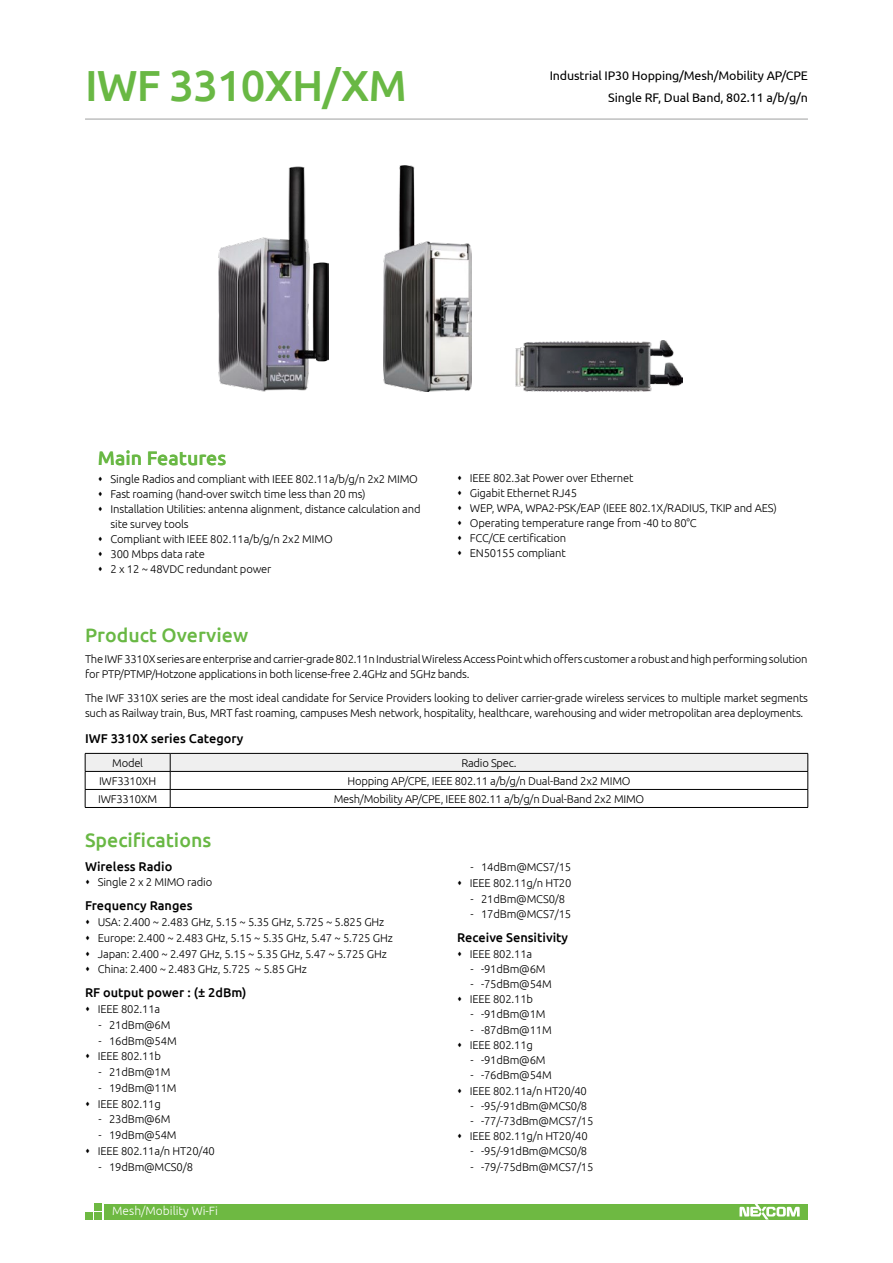
<style>
.page{position:relative;width:893px;height:1263px;background:#fff}
.page>*{position:absolute;margin:0;border:0;box-sizing:border-box;transform-origin:0 0}
.t1{font:500 43.5px "Ubuntu";letter-spacing:-.02em;color:#69b844}
.t2{font:500 19.5px "Ubuntu";color:#69b844}
.t3{font:500 12.75px "Ubuntu";color:#000}
.t4{font:12.45px/22.5px "Ubuntu";letter-spacing:-.01em;color:#000;text-align:right}
.t5{font:300 12px "Ubuntu";color:#fff}
.t6{font:300 11.25px/15px "Ubuntu";letter-spacing:-.015em;color:#000}
</style>
<div class="page">
<div style="left:104px;top:1204px;width:704px;height:15px;background:#6eb942"></div>
<div style="left:94px;top:1203px;width:7px;height:7px;background:#6eb942"></div>
<div style="left:94px;top:1213px;width:7px;height:7px;background:#6eb942"></div>
<div style="left:85px;top:1213px;width:7px;height:7px;background:#6eb942"></div>
<svg style="left:739px;top:1204px;width:61px;height:15px"></svg>
<hr style="left:85px;top:119px;width:723px;height:1px;background:#9e9f9f">
<hr style="left:85px;top:807px;width:85px;height:1px;background:#000">
<svg style="left:85px;top:753px;width:724px;height:54px"></svg>
<hr style="left:170px;top:789px;width:638px;height:1px;background:#000">
<hr style="left:170px;top:807px;width:638px;height:1px;background:#000">
<img style="left:218px;top:166px;width:111px;height:225px">
<img style="left:383px;top:165px;width:88px;height:226px">
<img style="left:515px;top:340px;width:167px;height:51px">
<h1 class="t1" style="left:85px;top:58px;width:323px">IWF 3310XH/XM</h1>
<h2 class="t2" style="left:98px;top:446px;width:130px">Main Features</h2>
<p class="t4" style="left:550px;top:63px;width:260px">Industrial IP30 Hopping/Mesh/Mobility AP/CPE<br>Single RF, Dual Band, 802.11 a/b/g/n</p>
<p class="t6" style="left:111px;top:471px;width:312px">Single Radios and compliant with IEEE 802.11a/b/g/n 2x2 MIMO Fast roaming (hand-over switch time less than 20 ms)<br>Installation Utilities: antenna alignment, distance calculation and site survey tools<br>Compliant with IEEE 802.11a/b/g/n 2x2 MIMO<br>300 Mbps data rate<br>2 x 12 ~ 48VDC redundant power</p>
<p class="t6" style="left:470px;top:471px;width:309px">IEEE 802.3at Power over Ethernet<br>Gigabit Ethernet RJ45<br>WEP, WPA, WPA2-PSK/EAP (IEEE 802.1X/RADIUS, TKIP and AES)<br>Operating temperature range from -40 to 80°C<br>FCC/CE certification<br>EN50155 compliant</p>
<h2 class="t2" style="left:85px;top:622px;width:165px">Product Overview</h2>
<p class="t6" style="left:85px;top:651px;width:724px">The IWF 3310X series are enterprise and carrier-grade 802.11n Industrial Wireless Access Point which offers customer a robust and high performing solution for PTP/PTMP/Hotzone applications in both license-free 2.4GHz and 5GHz bands.</p>
<p class="t6" style="left:85px;top:690px;width:724px">The IWF 3310X series are the most ideal candidate for Service Providers looking to deliver carrier-grade wireless services to multiple market segments such as Railway train, Bus, MRT fast roaming, campuses Mesh network, hospitality, healthcare, warehousing and wider metropolitan area deployments.</p>
<p class="t3" style="left:85px;top:730px;width:160px">IWF 3310X series Category</p>
<p class="t6" style="left:112px;top:755px;width:32px">Model</p>
<p class="t6" style="left:461px;top:755px;width:57px">Radio Spec.</p>
<p class="t6" style="left:99px;top:773px;width:59px">IWF3310XH</p>
<p class="t6" style="left:347px;top:773px;width:285px">Hopping AP/CPE, IEEE 802.11 a/b/g/n Dual-Band 2x2 MIMO</p>
<p class="t6" style="left:98px;top:791px;width:61px">IWF3310XM</p>
<p class="t6" style="left:334px;top:791px;width:312px">Mesh/Mobility AP/CPE, IEEE 802.11 a/b/g/n Dual-Band 2x2 MIMO</p>
<h2 class="t2" style="left:85px;top:827px;width:128px">Specifications</h2>
<p class="t3" style="left:85px;top:858px;width:89px">Wireless Radio</p>
<p class="t6" style="left:98px;top:874px;width:116px">Single 2 x 2 MIMO radio</p>
<p class="t3" style="left:85px;top:898px;width:109px">Frequency Ranges</p>
<p class="t6" style="left:98px;top:914px;width:296px;line-height:15.8px">USA: 2.400 ~ 2.483 GHz, 5.15 ~ 5.35 GHz, 5.725 ~ 5.825 GHz Europe: 2.400 ~ 2.483 GHz, 5.15 ~ 5.35 GHz, 5.47 ~ 5.725 GHz Japan: 2.400 ~ 2.497 GHz, 5.15 ~ 5.35 GHz, 5.47 ~ 5.725 GHz China: 2.400 ~ 2.483 GHz, 5.725 ~ 5.85 GHz</p>
<p class="t3" style="left:85px;top:985px;width:163px">RF output power : (± 2dBm)</p>
<p class="t6" style="left:98px;top:1001px;width:64px">IEEE 802.11a</p>
<p class="t6" style="left:99px;top:1017px;width:74px">- 21dBm@6M</p>
<p class="t6" style="left:98px;top:1032px;width:80px;line-height:15.8px">- 16dBm@54M<br>IEEE 802.11b</p>
<p class="t6" style="left:99px;top:1064px;width:74px">- 21dBm@1M</p>
<p class="t6" style="left:98px;top:1079px;width:80px;line-height:15.8px">- 19dBm@11M<br>IEEE 802.11g</p>
<p class="t6" style="left:99px;top:1111px;width:74px">- 23dBm@6M</p>
<p class="t6" style="left:98px;top:1127px;width:119px;line-height:15.8px">- 19dBm@54M<br>IEEE 802.11a/n HT20/40</p>
<p class="t6" style="left:99px;top:1159px;width:96px">- 19dBm@MCS0/8</p>
<p class="t5" style="left:112px;top:1203px;width:107px">Mesh/Mobility Wi-Fi</p>
<p class="t6" style="left:470px;top:859px;width:103px;line-height:15.8px">- 14dBm@MCS7/15<br>IEEE 802.11g/n HT20</p>
<p class="t6" style="left:471px;top:891px;width:96px">- 21dBm@MCS0/8</p>
<p class="t6" style="left:471px;top:906px;width:102px">- 17dBm@MCS7/15</p>
<p class="t3" style="left:457px;top:930px;width:113px">Receive Sensitivity</p>
<p class="t6" style="left:470px;top:946px;width:64px">IEEE 802.11a</p>
<p class="t6" style="left:471px;top:961px;width:77px">- -91dBm@6M</p>
<p class="t6" style="left:470px;top:976px;width:83px">- -75dBm@54M<br>IEEE 802.11b</p>
<p class="t6" style="left:471px;top:1007px;width:77px">- -91dBm@1M</p>
<p class="t6" style="left:470px;top:1022px;width:83px">- -87dBm@11M<br>IEEE 802.11g</p>
<p class="t6" style="left:471px;top:1052px;width:77px">- -91dBm@6M</p>
<p class="t6" style="left:470px;top:1067px;width:119px">- -76dBm@54M<br>IEEE 802.11a/n HT20/40</p>
<p class="t6" style="left:471px;top:1098px;width:118px">- -95/-91dBm@MCS0/8</p>
<p class="t6" style="left:470px;top:1113px;width:125px">- -77/-73dBm@MCS7/15<br>IEEE 802.11g/n HT20/40</p>
<p class="t6" style="left:471px;top:1144px;width:118px">- -95/-91dBm@MCS0/8</p>
<p class="t6" style="left:471px;top:1159px;width:124px">- -79/-75dBm@MCS7/15</p>
</div>
